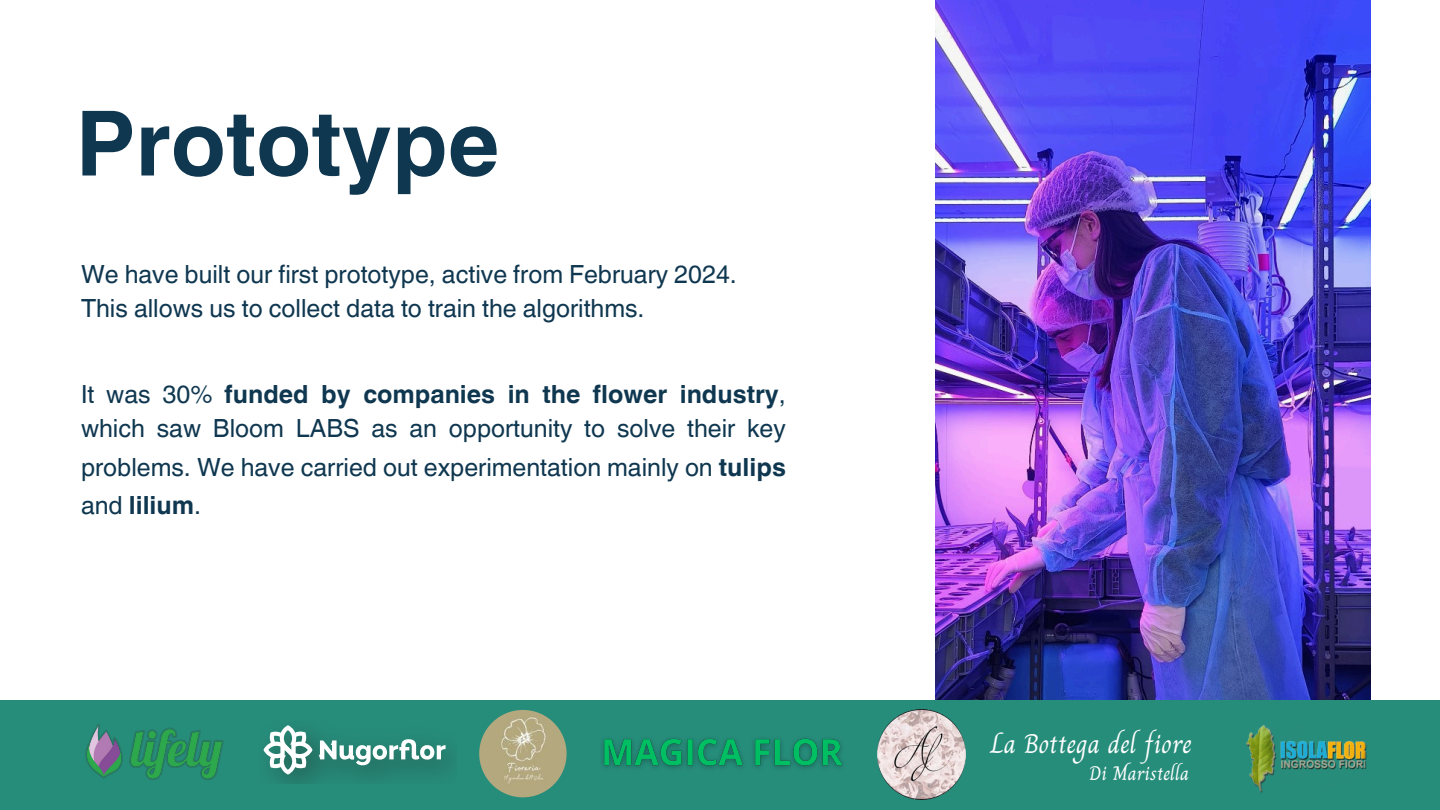
<style>
.page{position:relative;width:1440px;height:810px;background:#fff}
.page>*{position:absolute;margin:0;border:0;box-sizing:border-box;transform-origin:0 0}
.t1{font:700 90px "Helvetica World";color:#0f3750}
.t2{font:27px "Charm";color:#fff}
.t3{font:25px/34.5px "Helvetica World";color:#0f3750}
.t4{font:19.7px "Charm";color:#fff}
.s1{font-weight:700}
</style>
<div class="page">
<img style="left:935px;top:0;width:435px;height:701px">
<div style="left:0;top:701px;width:1440px;height:109px;background:#278d7b"></div>
<img style="left:602px;top:738px;width:241px;height:31px">
<img style="left:877px;top:710px;width:89px;height:89px">
<img style="left:1246px;top:725px;width:121px;height:68px">
<div style="left:276px;top:737px;width:173px;height:46px;background:#258272"></div>
<svg style="left:263px;top:725px;width:50px;height:50px"></svg>
<svg style="left:319px;top:739px;width:127px;height:26px"></svg>
<img style="left:479px;top:710px;width:88px;height:87px;border-radius:50%">
<img style="left:85px;top:724px;width:139px;height:56px">
<h1 class="t1" style="left:76px;top:70px;width:425px">Prototype</h1>
<p class="t3" style="left:81px;top:257px;width:657px">We have built our first prototype, active from February 2024.</p>
<p class="t3" style="left:81px;top:291px;width:565px">This allows us to collect data to train the algorithms.</p>
<p class="t3" style="left:81px;top:377px;width:706px">It was 30% <span class="s1">funded by companies in the flower industry</span>, which saw Bloom LABS as an opportunity to solve their key</p>
<p class="t3" style="left:81px;top:448px;width:706px;line-height:38.2px">problems. We have carried out experimentation mainly on <span class="s1">tulips </span>and <span class="s1">lilium</span>.</p>
<p class="t2" style="left:991px;top:723px;width:203px">La Bottega del fiore</p>
<p class="t4" style="left:1089px;top:758px;width:101px">Di Maristella</p>
</div>
